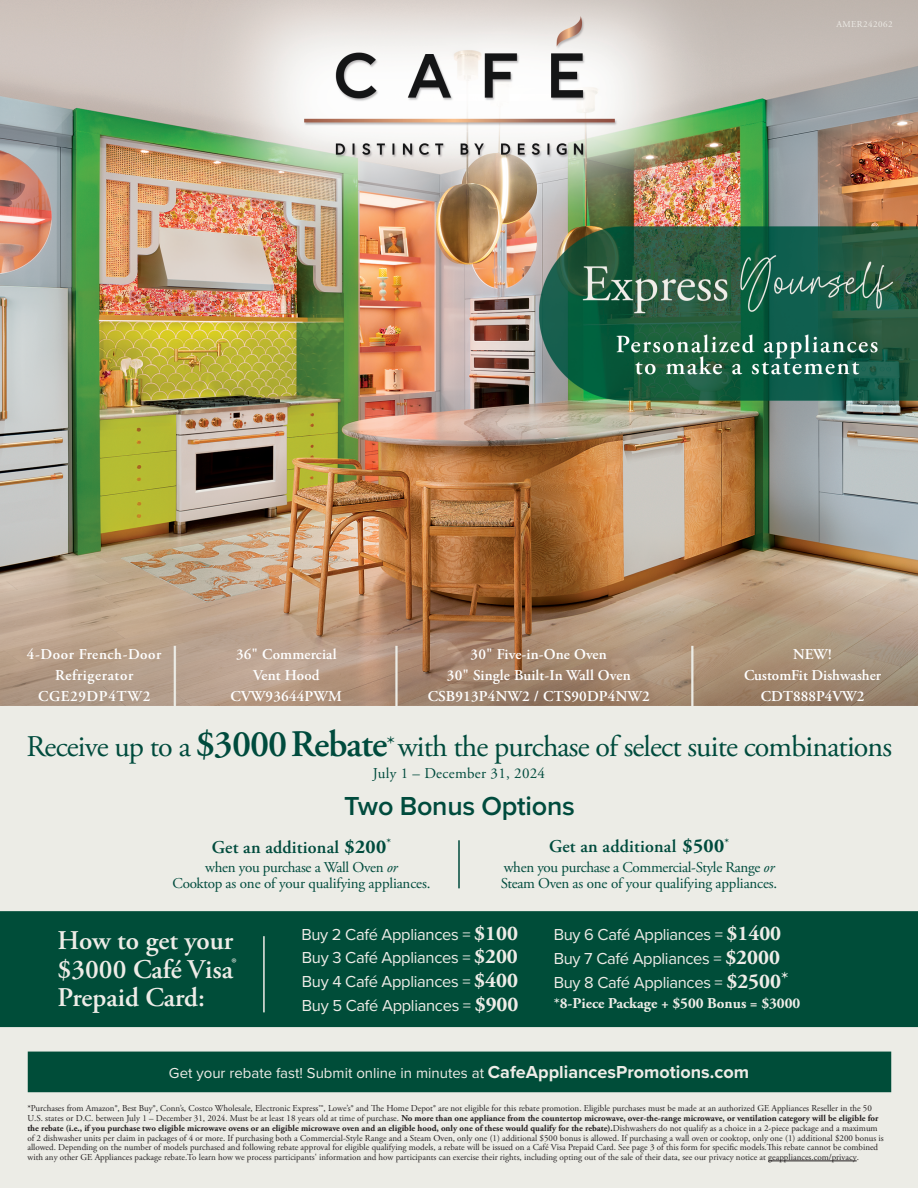
<style>
.page{position:relative;width:918px;height:1188px;background:#fff}
.page>*{position:absolute;margin:0;border:0;box-sizing:border-box;transform-origin:0 0}
.t1{font:30px "Adobe Garamond Pro";letter-spacing:-.03em;color:#004b3d}
.t2{font:600 27px/28.5px "Adobe Garamond Pro";color:#eeece7}
.t3{font:600 27px "Proxima Nova";letter-spacing:-.01em;color:#004b3d}
.t4{font:600 18px "Adobe Garamond Pro";letter-spacing:.01em;color:#004b3d}
.t5{font:16.5px "Proxima Nova";letter-spacing:-.02em;color:#eeece7}
.t6{font:15px "Adobe Garamond Pro";letter-spacing:-.015em;color:#004b3d}
.t7{font:600 15px/21px "Adobe Garamond Pro";letter-spacing:.01em;color:#fff;text-align:center}
.t8{font:15px "Proxima Nova";color:#eeece7}
.t9{font:600 15px/21px "Adobe Garamond Pro";letter-spacing:.04em;color:#fff;text-align:center}
.t10{font:700 15px "Adobe Garamond Pro";color:#eeece7}
.t11{font:15px "Adobe Garamond Pro";letter-spacing:.02em;color:#004b3d}
.t12{font:9px/9.8px "Adobe Garamond Pro";color:#231f20}
.t13{font:9px "Adobe Garamond Pro";letter-spacing:.05em;color:#eeece7}
.s1{font-weight:600;font-size:37.5px}
.s2{font-weight:700;font-size:19.5px}
.s3{font-style:italic}
.s4{font-family:"Adobe Garamond Pro";font-weight:700;font-size:21px}
.s5{font-weight:700;font-size:18px}
.s6{font-weight:700}
</style>
<div class="page">
<img style="left:1px;top:0;width:917px;height:1188px">
<hr style="left:768px;top:1161px;width:89px;height:1px;background:#231f20">
<hr style="left:263px;top:936px;width:2px;height:76px;background:#eeece7">
<hr style="left:458px;top:840px;width:2px;height:48px;background:#004b3d">
<p class="t13" style="left:837px;top:19px;width:57px">AMER242062</p>
<p class="t7" style="left:231px;top:644px;width:113px">36" Commercial<br>Vent Hood<br>CVW93644PWM</p>
<p class="t9" style="left:27px;top:644px;width:136px">4-Door French-Door<br>Refrigerator</p>
<p class="t9" style="left:38px;top:686px;width:114px">CGE29DP4TW2</p>
<p class="t1" style="left:27px;top:728px;width:867px">Receive up to a <span class="s1">$3000Rebate</span><sup>*</sup> with the purchase of select suite combinations</p>
<p class="t7" style="left:471px;top:644px;width:138px">30" Five-in-One Oven</p>
<p class="t7" style="left:428px;top:665px;width:224px">30" Single Built-In Wall Oven<br>CSB913P4NW2 / CTS90DP4NW2</p>
<p class="t7" style="left:793px;top:644px;width:40px">NEW!</p>
<p class="t7" style="left:744px;top:665px;width:139px">CustomFit Dishwasher<br>CDT888P4VW2</p>
<p class="t11" style="left:373px;top:765px;width:174px">July 1 – December 31, 2024</p>
<p class="t3" style="left:344px;top:786px;width:232px">Two Bonus Options</p>
<p class="t4" style="left:212px;top:837px;width:181px">Get an additional <span class="s2">$200</span><sup>*</sup></p>
<p class="t6" style="left:205px;top:858px;width:194px">when you purchase a Wall Oven <span class="s3">or</span></p>
<p class="t6" style="left:173px;top:874px;width:259px">Cooktop as one of your qualifying appliances.</p>
<p class="t4" style="left:549px;top:836px;width:182px">Get an additional <span class="s2">$500</span><sup>*</sup></p>
<p class="t6" style="left:504px;top:858px;width:272px">when you purchase a Commercial-Style Range <span class="s3">or</span></p>
<p class="t6" style="left:501px;top:874px;width:278px">Steam Oven as one of your qualifying appliances.</p>
<p class="t2" style="left:58px;top:927px;width:181px">How to get your $3000 Café Visa<sup>®<br></sup>Prepaid Card:</p>
<p class="t5" style="left:301px;top:923px;width:218px">Buy 2 Café Appliances = <span class="s4">$100</span></p>
<p class="t5" style="left:554px;top:922px;width:229px">Buy 6 Café Appliances = <span class="s4">$1400</span></p>
<p class="t5" style="left:554px;top:946px;width:228px">Buy 7 Café Appliances = <span class="s4">$2000</span></p>
<p class="t5" style="left:554px;top:970px;width:236px">Buy 8 Café Appliances = <span class="s4">$2500</span><sup>*</sup></p>
<p class="t10" style="left:554px;top:994px;width:248px">*8-Piece Package + $500 Bonus = $3000</p>
<p class="t5" style="left:302px;top:945px;width:217px">Buy 3 Café Appliances = <span class="s4">$200</span></p>
<p class="t5" style="left:302px;top:969px;width:217px">Buy 4 Café Appliances = <span class="s4">$400</span></p>
<p class="t5" style="left:302px;top:993px;width:218px">Buy 5 Café Appliances = <span class="s4">$900</span></p>
<p class="t8" style="left:169px;top:1062px;width:582px">Get your rebate fast! Submit online in minutes at <span class="s5">CafeAppliancesPromotions.com</span></p>
<p class="t12" style="left:27px;top:1104px;width:858px">*Purchases from Amazon®, Best Buy®, Conn’s, Costco Wholesale, Electronic Express™, Lowe’s® and The Home Depot® are not eligible for this rebate promotion. Eligible purchases must be made at an authorized GE Appliances Reseller in the 50<br>U.S. states or D.C. between July 1 – December 31, 2024. Must be at least 18 years old at time of purchase. <span class="s6">No more than one appliance from the countertop microwave, over-the-range microwave, or ventilation category will be eligible for the rebate (i.e., if you purchase two eligible microwave ovens or an eligible microwave oven and an eligible hood, only one of these would qualify for the rebate).</span>Dishwashers do not qualify as a choice in a 2-piece package and a maximum of 2 dishwasher units per claim in packages of 4 or more. If purchasing both a Commercial-Style Range and a Steam Oven, only one (1) additional $500 bonus is allowed. If purchasing a wall oven or cooktop, only one (1) additional $200 bonus is allowed. Depending on the number of models purchased and following rebate approval for eligible qualifying models, a rebate will be issued on a Café Visa Prepaid Card. See page 3 of this form for specific models.This rebate cannot be combined with any other GE Appliances package rebate.To learn how we process participants' information and how participants can exercise their rights, including opting out of the sale of their data, see our privacy notice at geappliances.com/privacy.</p>
</div>
